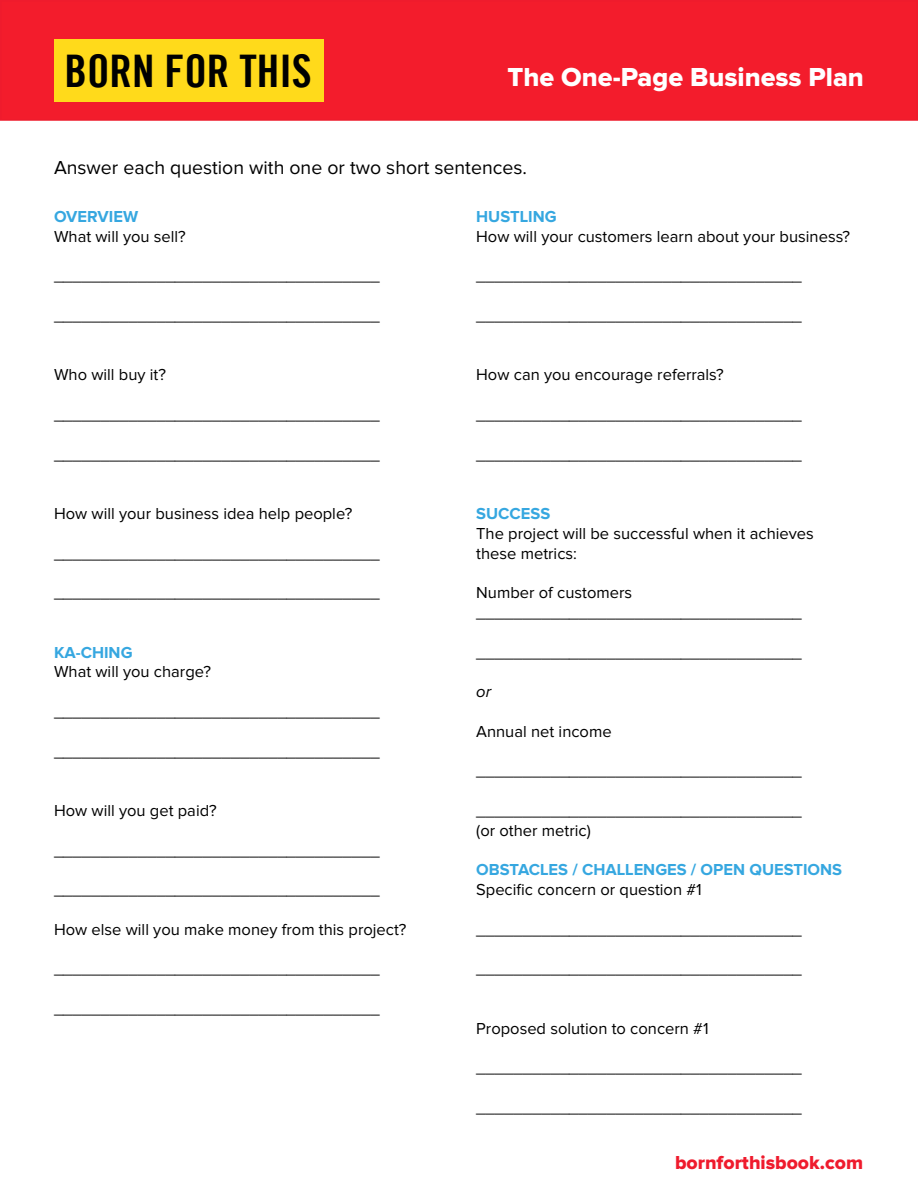
<style>
.page{position:relative;width:918px;height:1188px;background:#fff}
.page>*{position:absolute;margin:0;border:0;box-sizing:border-box;transform-origin:0 0}
.t1{font:45px "Trade Gothic LT Bold Cond Twenty";color:#000}
.t2{font:27px "Proxima Nova Extrabld";color:#fff}
.t3{font:19.5px "Proxima Nova";color:#000}
.Main_style{font:19.5px "Proxima Nova Extrabld";color:#ef1b2d}
.Main_style-2{font:16.5px "Proxima Nova";color:#000}
.t4{font:700 16.5px "Proxima Nova";color:#36a7e0}
.t5{font:italic 16.5px "Proxima Nova";color:#000}
</style>
<div class="page">
<div style="left:1px;top:1px;width:916px;height:119px;background:#f31c2c"></div>
<div style="left:0;top:0;width:918px;height:121px;border:2px solid #ef1b2d"></div>
<div style="left:54px;top:40px;width:270px;height:62px;background:#ffda1b"></div>
<p class="t1" style="left:64px;top:43px;width:249px">BORN FOR THIS</p>
<p class="t2" style="left:508px;top:65px;width:358px">The One-Page Business Plan</p>
<p class="t3" style="left:54px;top:159px;width:475px">Answer each question with one or two short sentences.</p>
<p class="t4" style="left:54px;top:209px;width:86px">OVERVIEW</p>
<p class="Main_style-2" style="left:54px;top:229px;width:133px">What will you sell?</p>
<p class="Main_style-2" style="left:54px;top:268px;width:327px">___________________________________</p>
<p class="Main_style-2" style="left:54px;top:308px;width:327px">___________________________________</p>
<p class="t4" style="left:476px;top:209px;width:82px">HUSTLING</p>
<p class="Main_style-2" style="left:476px;top:229px;width:376px">How will your customers learn about your business?</p>
<p class="Main_style-2" style="left:476px;top:268px;width:327px">___________________________________</p>
<p class="Main_style-2" style="left:476px;top:308px;width:327px">___________________________________</p>
<p class="Main_style-2" style="left:54px;top:367px;width:114px">Who will buy it?</p>
<p class="Main_style-2" style="left:54px;top:407px;width:327px">___________________________________</p>
<p class="Main_style-2" style="left:54px;top:446px;width:327px">___________________________________</p>
<p class="Main_style-2" style="left:54px;top:506px;width:300px">How will your business idea help people?</p>
<p class="Main_style-2" style="left:54px;top:545px;width:327px">___________________________________</p>
<p class="Main_style-2" style="left:54px;top:585px;width:327px">___________________________________</p>
<p class="t4" style="left:54px;top:644px;width:80px">KA-CHING</p>
<p class="Main_style-2" style="left:54px;top:664px;width:159px">What will you charge?</p>
<p class="Main_style-2" style="left:54px;top:704px;width:327px">___________________________________</p>
<p class="Main_style-2" style="left:54px;top:743px;width:327px">___________________________________</p>
<p class="Main_style-2" style="left:54px;top:803px;width:164px">How will you get paid?</p>
<p class="Main_style-2" style="left:54px;top:842px;width:327px">___________________________________</p>
<p class="Main_style-2" style="left:54px;top:882px;width:327px">___________________________________</p>
<p class="Main_style-2" style="left:54px;top:922px;width:354px">How else will you make money from this project?</p>
<p class="Main_style-2" style="left:54px;top:961px;width:327px">___________________________________</p>
<p class="Main_style-2" style="left:54px;top:1001px;width:327px">___________________________________</p>
<p class="Main_style-2" style="left:476px;top:367px;width:249px">How can you encourage referrals?</p>
<p class="Main_style-2" style="left:476px;top:407px;width:327px">___________________________________</p>
<p class="Main_style-2" style="left:476px;top:446px;width:327px">___________________________________</p>
<p class="t4" style="left:476px;top:506px;width:76px">SUCCESS</p>
<p class="Main_style-2" style="left:476px;top:526px;width:339px">The project will be successful when it achieves</p>
<p class="Main_style-2" style="left:476px;top:545px;width:102px">these metrics:</p>
<p class="Main_style-2" style="left:476px;top:585px;width:157px">Number of customers</p>
<p class="Main_style-2" style="left:476px;top:605px;width:327px">___________________________________</p>
<p class="Main_style-2" style="left:476px;top:644px;width:327px">___________________________________</p>
<p class="t5" style="left:476px;top:684px;width:16px">or</p>
<p class="Main_style-2" style="left:476px;top:724px;width:137px">Annual net income</p>
<p class="Main_style-2" style="left:476px;top:763px;width:327px">___________________________________</p>
<p class="Main_style-2" style="left:476px;top:803px;width:327px">___________________________________</p>
<p class="Main_style-2" style="left:476px;top:823px;width:116px">(or other metric)</p>
<p class="t4" style="left:476px;top:862px;width:367px">OBSTACLES / CHALLENGES / OPEN QUESTIONS</p>
<p class="Main_style-2" style="left:476px;top:882px;width:227px">Specific concern or question #1</p>
<p class="Main_style-2" style="left:476px;top:922px;width:327px">___________________________________</p>
<p class="Main_style-2" style="left:476px;top:961px;width:327px">___________________________________</p>
<p class="Main_style-2" style="left:476px;top:1021px;width:234px">Proposed solution to concern #1</p>
<p class="Main_style-2" style="left:476px;top:1060px;width:327px">___________________________________</p>
<p class="Main_style-2" style="left:476px;top:1100px;width:327px">___________________________________</p>
<p class="Main_style" style="left:675px;top:1153px;width:190px">bornforthisbook.com</p>
</div>
